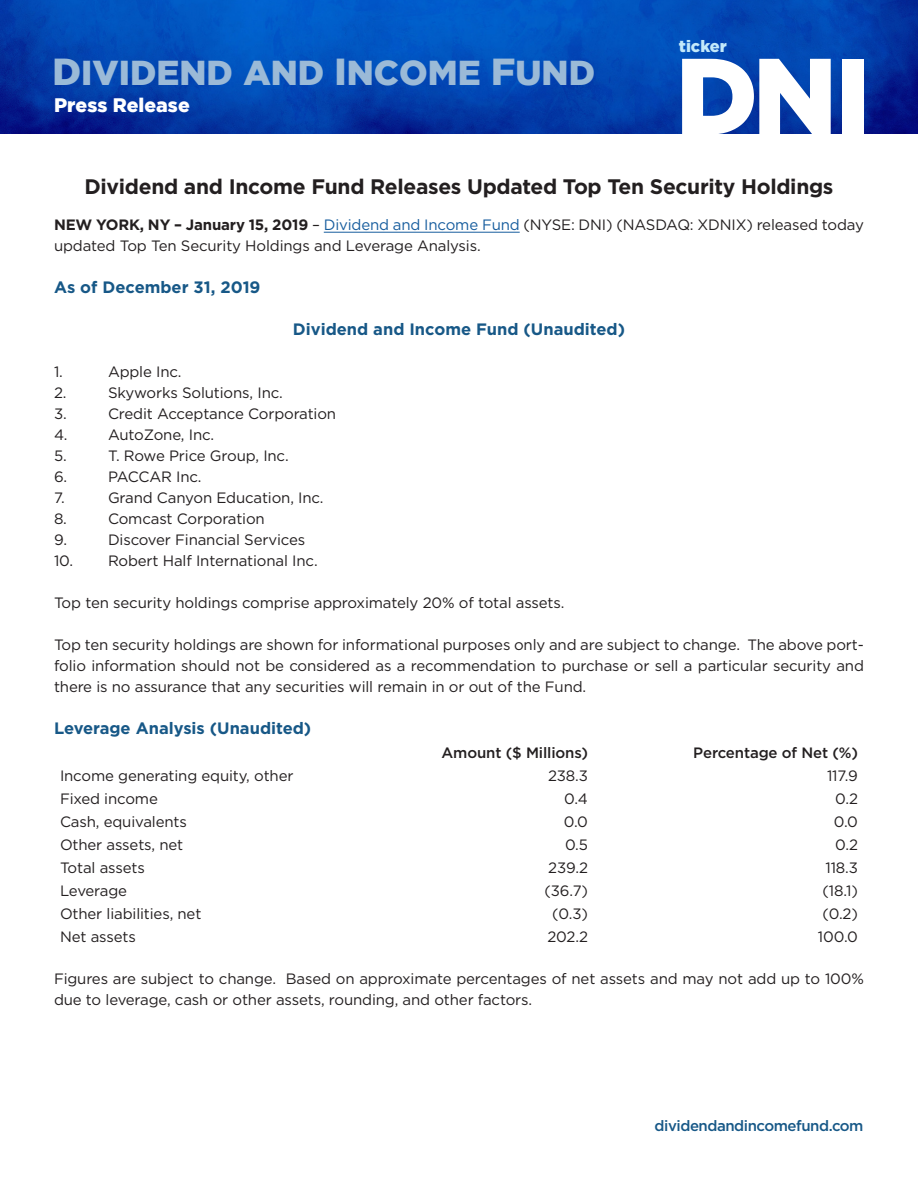
<style>
.page{position:relative;width:918px;height:1188px;background:#fff}
.page>*{position:absolute;margin:0;border:0;box-sizing:border-box;transform-origin:0 0}
.t1{font:900 108px "Gotham";color:#fff}
.t2{font:900 34.5px "Gotham";color:#9bbad7}
.Main_Headline_Page_1{font:700 21px "Gotham";letter-spacing:-.015em;color:#231f20}
.t3{font:900 19.5px "Gotham";color:#fff}
.Subhead_Blue{font:700 16.5px "Gotham";color:#175887}
.t4{font:900 16.5px "Gotham";color:#c3e9fa}
.Body_Text{font:15px/21px "Gotham";letter-spacing:-.01em;color:#231f20}
.Body_Text_Bold{font:15px/21px "Gotham";letter-spacing:-.01em;color:#231f20}
.Body_Text_Bold-2{font:500 15px "Gotham";letter-spacing:-.01em;color:#231f20}
.t5{font:500 15px "Gotham";letter-spacing:-.03em;color:#175887}
.s1{font-size:37.5px}
.s2{font-style:inherit}
.s3{font-weight:700}
.s4{color:#175d9e}
</style>
<div class="page">
<img style="left:0;top:0;width:918px;height:134px">
<hr style="left:324px;top:232px;width:196px;height:1px;background:#175d9e">
<p class="t2" style="left:53px;top:53px;width:544px"><span class="s1">D</span><span class="s2">IVIDEND</span> AND <span class="s1">I</span>NCOME <span class="s1">F</span>UND</p>
<p class="t3" style="left:54px;top:94px;width:137px">Press Release</p>
<p class="t4" style="left:679px;top:36px;width:49px">ticker</p>
<p class="t1" style="left:675px;top:34px;width:197px">DNI</p>
<p class="Main_Headline_Page_1" style="left:84px;top:173px;width:751px">Dividend and Income Fund Releases Updated Top Ten Security Holdings</p>
<p class="Body_Text" style="left:54px;top:214px;width:811px"><span class="s3">NEW YORK, NY – January 15, 2019</span> – <span class="s4">Dividend and Income Fund</span> (NYSE: DNI) (NASDAQ: XDNIX) released today updated Top Ten Security Holdings and Leverage Analysis.</p>
<p class="Subhead_Blue" style="left:54px;top:276px;width:208px">As of December 31, 2019</p>
<p class="Subhead_Blue" style="left:293px;top:318px;width:334px">Dividend and Income Fund (Unaudited)</p>
<p class="Body_Text" style="left:54px;top:361px;width:10px">1.</p>
<p class="Body_Text" style="left:108px;top:361px;width:75px">Apple Inc.</p>
<p class="Body_Text" style="left:54px;top:382px;width:14px">2.</p>
<p class="Body_Text" style="left:108px;top:382px;width:176px">Skyworks Solutions, Inc.</p>
<p class="Body_Text" style="left:54px;top:403px;width:14px">3.</p>
<p class="Body_Text" style="left:108px;top:403px;width:230px">Credit Acceptance Corporation</p>
<p class="Body_Text" style="left:54px;top:424px;width:15px">4.</p>
<p class="Body_Text" style="left:108px;top:424px;width:108px">AutoZone, Inc.</p>
<p class="Body_Text" style="left:54px;top:445px;width:14px">5.</p>
<p class="Body_Text" style="left:108px;top:445px;width:182px">T. Rowe Price Group, Inc.</p>
<p class="Body_Text" style="left:54px;top:466px;width:15px">6.</p>
<p class="Body_Text" style="left:108px;top:466px;width:95px">PACCAR Inc.</p>
<p class="Body_Text" style="left:54px;top:487px;width:12px">7.</p>
<p class="Body_Text" style="left:108px;top:487px;width:217px">Grand Canyon Education, Inc.</p>
<p class="Body_Text" style="left:54px;top:508px;width:14px">8.</p>
<p class="Body_Text" style="left:108px;top:508px;width:158px">Comcast Corporation</p>
<p class="Body_Text" style="left:54px;top:529px;width:15px">9.</p>
<p class="Body_Text" style="left:108px;top:529px;width:199px">Discover Financial Services</p>
<p class="Body_Text" style="left:54px;top:550px;width:265px">10. Robert Half International Inc.</p>
<p class="Body_Text" style="left:54px;top:592px;width:512px">Top ten security holdings comprise approximately 20% of total assets.</p>
<p class="Body_Text" style="left:54px;top:634px;width:812px;text-align:justify">Top ten security holdings are shown for informational purposes only and are subject to change. The above port&shy;folio information should not be considered as a recommendation to purchase or sell a particular security and there is no assurance that any securities will remain in or out of the Fund.</p>
<p class="Subhead_Blue" style="left:54px;top:717px;width:259px">Leverage Analysis (Unaudited)</p>
<p class="Body_Text_Bold-2" style="left:442px;top:743px;width:148px">Amount ($ Millions)</p>
<p class="Body_Text_Bold-2" style="left:693px;top:743px;width:166px">Percentage of Net (%)</p>
<p class="Body_Text" style="left:60px;top:765px;width:235px">Income generating equity, other</p>
<p class="Body_Text" style="left:548px;top:765px;width:41px">238.3</p>
<p class="Body_Text" style="left:827px;top:765px;width:32px">117.9</p>
<p class="Body_Text" style="left:60px;top:788px;width:99px">Fixed income</p>
<p class="Body_Text" style="left:564px;top:788px;width:25px">0.4</p>
<p class="Body_Text" style="left:835px;top:788px;width:24px">0.2</p>
<p class="Body_Text" style="left:60px;top:811px;width:128px">Cash, equivalents</p>
<p class="Body_Text" style="left:564px;top:811px;width:26px">0.0</p>
<p class="Body_Text" style="left:834px;top:811px;width:26px">0.0</p>
<p class="Body_Text" style="left:60px;top:834px;width:125px">Other assets, net</p>
<p class="Body_Text" style="left:565px;top:834px;width:24px">0.5</p>
<p class="Body_Text" style="left:835px;top:834px;width:24px">0.2</p>
<p class="Body_Text" style="left:60px;top:857px;width:86px">Total assets</p>
<p class="Body_Text" style="left:548px;top:857px;width:41px">239.2</p>
<p class="Body_Text" style="left:826px;top:857px;width:34px">118.3</p>
<p class="Body_Text" style="left:60px;top:880px;width:69px">Leverage</p>
<p class="Body_Text" style="left:545px;top:880px;width:45px">(36.7)</p>
<p class="Body_Text" style="left:823px;top:880px;width:37px">(18.1)</p>
<p class="Body_Text_Bold" style="left:60px;top:903px;width:143px">Other liabilities, net</p>
<p class="Body_Text" style="left:552px;top:903px;width:37px">(0.3)</p>
<p class="Body_Text" style="left:822px;top:903px;width:37px">(0.2)</p>
<p class="Body_Text" style="left:60px;top:926px;width:77px">Net assets</p>
<p class="Body_Text" style="left:547px;top:926px;width:42px">202.2</p>
<p class="Body_Text" style="left:818px;top:926px;width:42px">100.0</p>
<p class="Body_Text_Bold" style="left:54px;top:968px;width:811px">Figures are subject to change. Based on approximate percentages of net assets and may not add up to 100% due to leverage, cash or other assets, rounding, and other factors.</p>
<p class="t5" style="left:655px;top:1116px;width:210px">dividendandincomefund.com</p>
</div>
